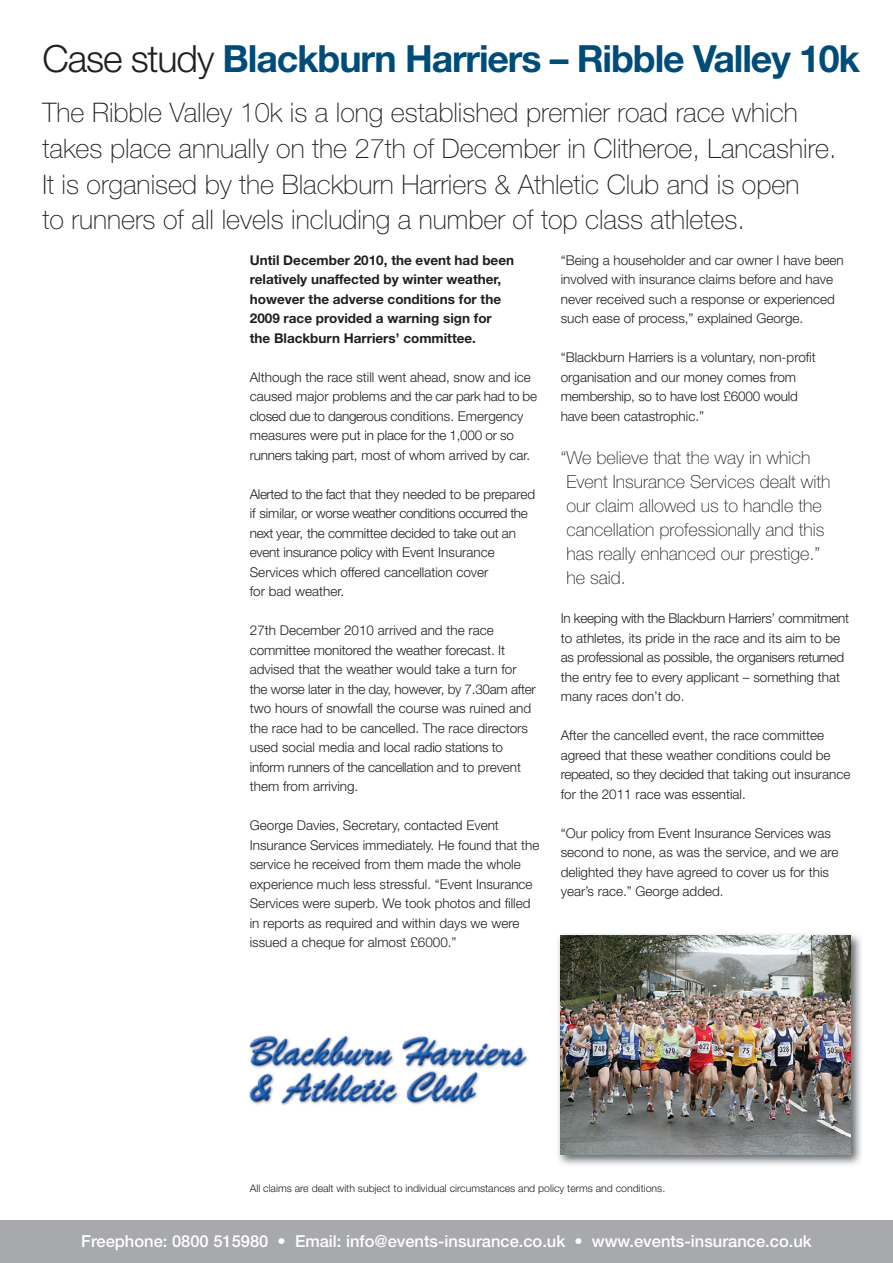
<style>
.page{position:relative;width:893px;height:1263px;background:#fff}
.page>*{position:absolute;margin:0;border:0;box-sizing:border-box;transform-origin:0 0}
.t1{font:700 37.5px "Helvetica Neue";letter-spacing:-.03em;color:#004c79}
.t2{font:100 27px/36px "Helvetica Neue";color:#231f20}
.t3{font:100 18px/24px "Helvetica Neue";color:#231f20}
.t4{font:500 16.5px "Helvetica Neue";color:#fff}
.t5{font:300 13.5px/19.5px "Helvetica Neue";color:#231f20}
.t6{font:300 13.5px/19.5px "Helvetica Neue";letter-spacing:-.02em;color:#231f20}
.t7{font:700 13.5px/19.5px "Helvetica Neue";color:#231f20}
.t8{font:300 10.5px "Helvetica Neue";color:#231f20}
.s1{font-weight:300;color:#231f20}
</style>
<div class="page">
<img style="left:250px;top:1035px;width:279px;height:70px">
<div style="left:0;top:1220px;width:893px;height:43px;background:#a8a9ad"></div>
<img style="left:558px;top:934px;width:303px;height:231px">
<img style="left:560px;top:935px;width:290px;height:220px">
<h1 class="t1" style="left:43px;top:35px;width:819px"><span class="s1">Case study</span> Blackburn Harriers – Ribble Valley 10k</h1>
<p class="t2" style="left:43px;top:94px;width:796px">The Ribble Valley 10k is a long established premier road race which takes place annually on the 27th of December in Clitheroe, Lancashire.<br>It is organised by the Blackburn Harriers &amp; Athletic Club and is open<br>to runners of all levels including a number of top class athletes.</p>
<p class="t7" style="left:250px;top:250px;width:266px">Until December 2010, the event had been relatively unaffected by winter weather, however the adverse conditions for the 2009 race provided a warning sign for the Blackburn Harriers’ committee.</p>
<p class="t5" style="left:250px;top:367px;width:289px">Although the race still went ahead, snow and ice caused major problems and the car park had to be closed due to dangerous conditions. Emergency measures were put in place for the 1,000 or so runners taking part, most of whom arrived by car.</p>
<p class="t6" style="left:250px;top:484px;width:287px">Alerted to the fact that they needed to be prepared if similar, or worse weather conditions occurred the next year, the committee decided to take out an event insurance policy with Event Insurance Services which offered cancellation cover<br>for bad weather.</p>
<p class="t5" style="left:250px;top:620px;width:287px">27th December 2010 arrived and the race committee monitored the weather forecast. It advised that the weather would take a turn for the worse later in the day, however, by 7.30am after two hours of snowfall the course was ruined and the race had to be cancelled. The race directors used social media and local radio stations to inform runners of the cancellation and to prevent them from arriving.</p>
<p class="t5" style="left:250px;top:815px;width:291px">George Davies, Secretary, contacted Event Insurance Services immediately. He found that the service he received from them made the whole experience much less stressful. “Event Insurance Services were superb. We took photos and filled in reports as required and within days we were issued a cheque for almost £6000.”</p>
<p class="t5" style="left:561px;top:250px;width:284px">“Being a householder and car owner I have been involved with insurance claims before and have never received such a response or experienced such ease of process,” explained George.</p>
<p class="t5" style="left:561px;top:347px;width:257px">“Blackburn Harriers is a voluntary, non-profit organisation and our money comes from membership, so to have lost £6000 would have been catastrophic.”</p>
<h3 class="t3" style="left:566px;top:446px;width:265px;text-indent:-6px">“ We believe that the way in which<br>Event Insurance Services dealt with our claim allowed us to handle the cancellation professionally and this has really enhanced our prestige.” he said.</h3>
<p class="t5" style="left:561px;top:608px;width:290px">In keeping with the Blackburn Harriers’ commitment to athletes, its pride in the race and its aim to be as professional as possible, the organisers returned the entry fee to every applicant – something that many races don’t do.</p>
<p class="t5" style="left:561px;top:725px;width:291px">After the cancelled event, the race committee agreed that these weather conditions could be repeated, so they decided that taking out insurance for the 2011 race was essential.</p>
<p class="t5" style="left:561px;top:823px;width:279px">“Our policy from Event Insurance Services was second to none, as was the service, and we are delighted they have agreed to cover us for this year’s race.” George added.</p>
<p class="t8" style="left:250px;top:1182px;width:417px">All claims are dealt with subject to individual circumstances and policy terms and conditions.</p>
<p class="t4" style="left:81px;top:1231px;width:732px">Freephone: 0800 515980 • Email: info@events-insurance.co.uk • www.events-insurance.co.uk</p>
</div>
